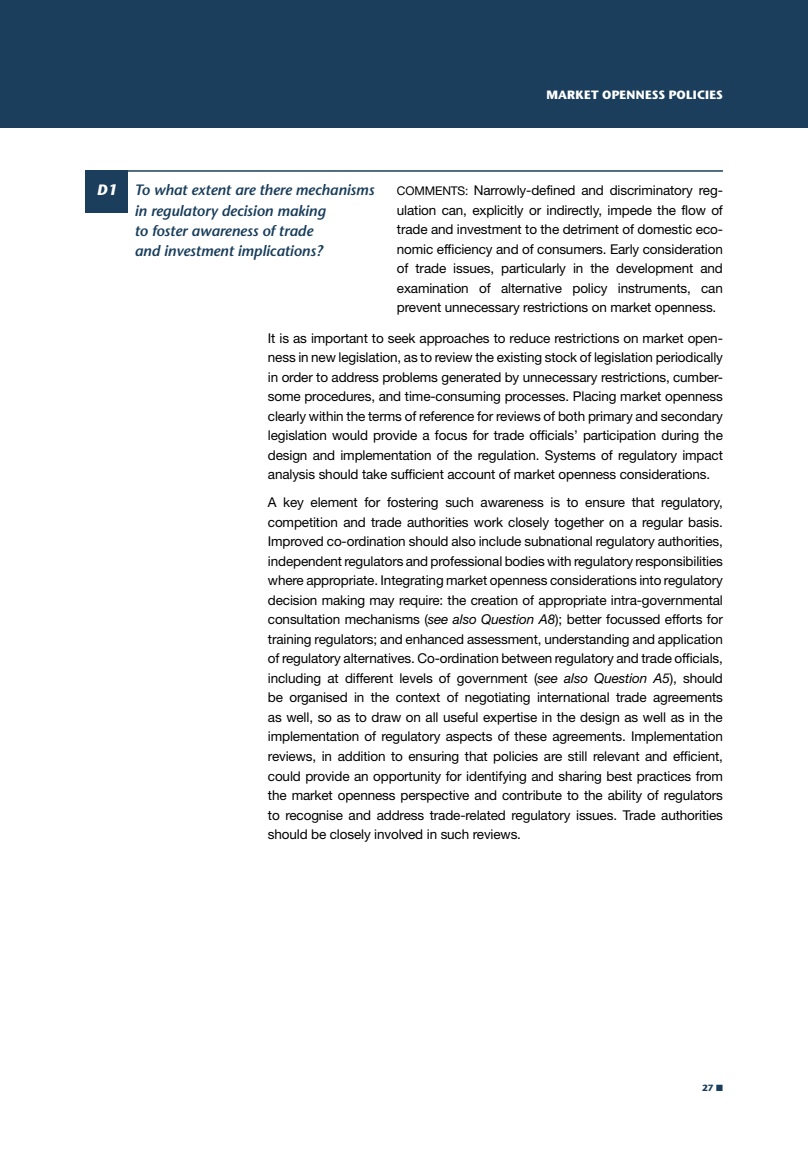
<style>
.page{position:relative;width:808px;height:1149px;background:#fff}
.page>*{position:absolute;margin:0;border:0;box-sizing:border-box;transform-origin:0 0}
._02_question{font:italic 600 15px/20.2px "Stone Sans Std";letter-spacing:-.01em;color:#1a3e5b}
._03_text_-10_no_hyphens{font:13.5px/19.5px "Helvetica Neue";letter-spacing:-.01em;color:#000;text-align:justify}
._02_question-2{font:13.5px/19.5px "Helvetica Neue";letter-spacing:-.01em;color:#000;text-align:justify}
.t1{font:700 12px "Stone Sans Std";letter-spacing:.015em;color:#fff}
.t2{font:700 9px "Stone Sans Std";color:#1a3e5b}
.s1{font-weight:700;color:#fff}
.s2{font-size:12px}
.s3{font-style:italic}
</style>
<div class="page">
<div style="left:0;top:0;width:808px;height:128px;background:#1a3e5b"></div>
<div style="left:85px;top:170px;width:43px;height:43px;background:#1a3e5b"></div>
<hr style="left:85px;top:170px;width:638px;height:2px;background:#1a3e5b">
<p class="t1" style="left:546px;top:88px;width:178px">MARKET OPENNESS POLICIES</p>
<p class="_02_question" style="left:134px;top:180px;width:241px;text-indent:-38px"><span class="s1">D1</span> To what extent are there mechanisms in regulatory decision making<br>to foster awareness of trade<br>and investment implications?</p>
<p class="_02_question-2" style="left:397px;top:180px;width:327px"><span class="s2">COMMENTS:</span> Narrowly-defined and discriminatory reg&shy;ulation can, explicitly or indirectly, impede the flow of trade and investment to the detriment of domestic eco&shy;nomic efficiency and of consumers. Early consideration of trade issues, particularly in the development and examination of alternative policy instruments, can prevent unnecessary restrictions on market openness.</p>
<p class="_03_text_-10_no_hyphens" style="left:268px;top:328px;width:457px">It is as important to seek approaches to reduce restrictions on market open&shy;ness in new legislation, as to review the existing stock of legislation periodically in order to address problems generated by unnecessary restrictions, cumber&shy;some procedures, and time-consuming processes. Placing market openness clearly within the terms of reference for reviews of both primary and secondary legislation would provide a focus for trade officials’ participation during the design and implementation of the regulation. Systems of regulatory impact analysis should take sufficient account of market openness considerations.</p>
<p class="_03_text_-10_no_hyphens" style="left:268px;top:492px;width:457px">A key element for fostering such awareness is to ensure that regulatory, competition and trade authorities work closely together on a regular basis.<br>Improved co-ordination should also include subnational regulatory authorities, independent regulators and professional bodies with regulatory responsibilities where appropriate. Integrating market openness considerations into regulatory decision making may require: the creation of appropriate intra-governmental consultation mechanisms (<span class="s3">see also Question A8</span>); better focussed efforts for training regulators; and enhanced assessment, understanding and application of regulatory alternatives. Co-ordination between regulatory and trade officials, including at different levels of government (<span class="s3">see also Question A5</span>), should be organised in the context of negotiating international trade agreements as well, so as to draw on all useful expertise in the design as well as in the implementation of regulatory aspects of these agreements. Implementation reviews, in addition to ensuring that policies are still relevant and efficient, could provide an opportunity for identifying and sharing best practices from the market openness perspective and contribute to the ability of regulators to recognise and address trade-related regulatory issues. Trade authorities should be closely involved in such reviews.</p>
<p class="t2" style="left:702px;top:1081px;width:22px">27 ■</p>
</div>
